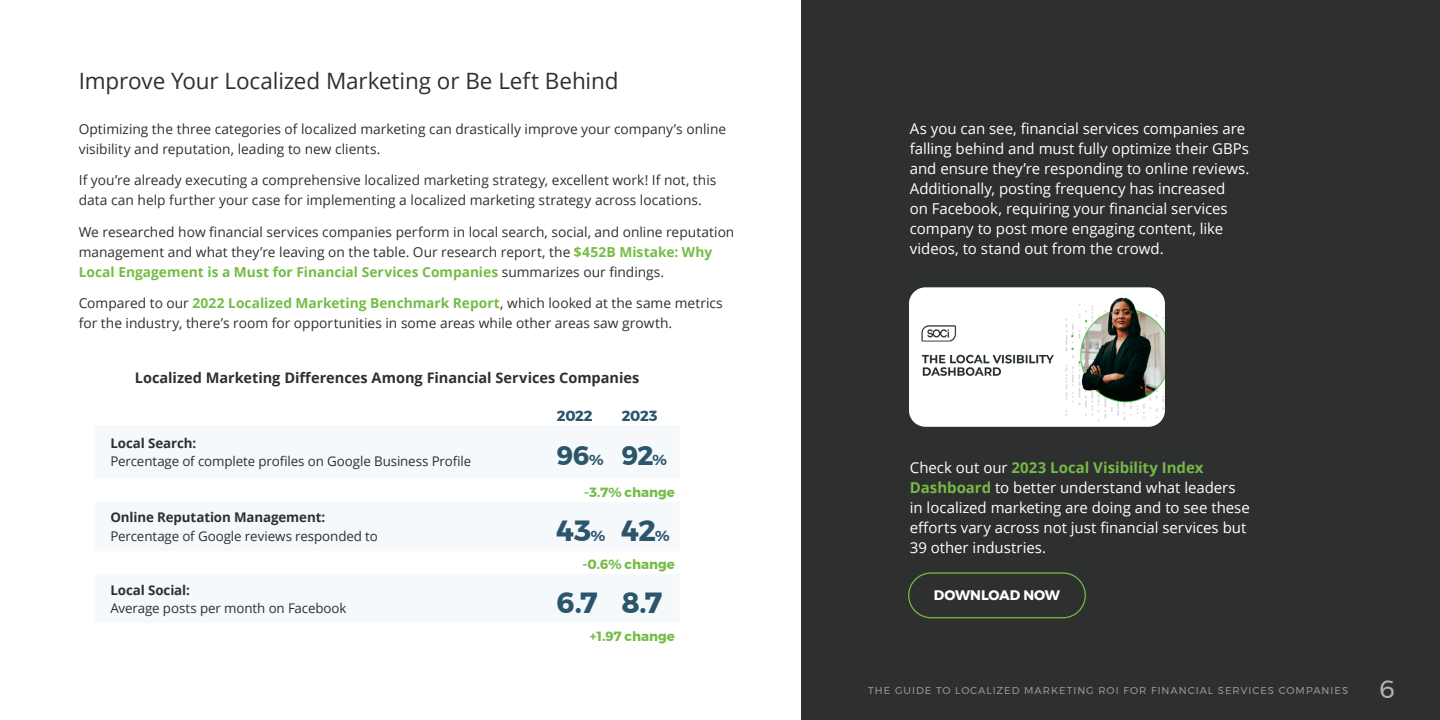
<style>
.page{position:relative;width:1440px;height:720px;background:#fff}
.page>*{position:absolute;margin:0;border:0;box-sizing:border-box;transform-origin:0 0}
.t1{font:700 29.12px "Montserrat";color:#2a556b}
.t2{font:700 26.62px "Montserrat";color:#2a556b}
.t3{font:25px "Montserrat";color:#b3b2b2}
.t4{font:22.5px "Open Sans";letter-spacing:-.005em;color:#2e3030}
.t5{font:15px/20px "Open Sans";letter-spacing:-.005em;color:#fff}
.t6{font:700 14.5px "Open Sans";color:#2e3030}
.t7{font:700 14.5px "Montserrat";letter-spacing:-.025em;color:#2a556b}
.t8{font:13.75px/20px "Open Sans";color:#2e3030}
.t9{font:700 13.75px "Montserrat";letter-spacing:-.005em;color:#fff}
.t10{font:13.38px "Open Sans";letter-spacing:-.005em;color:#2e3030}
.t11{font:700 13.38px "Open Sans";letter-spacing:-.01em;color:#2e3030}
.t12{font:700 13.38px "Montserrat";color:#74bc46}
.t13{font:10px "Montserrat";letter-spacing:.1em;color:#969797}
.s1{font-weight:700;color:#74bc46}
.s2{font-size:14.5px}
.s3{font-weight:700;color:#75b947}
</style>
<div class="page">
<div style="left:801px;top:0;width:639px;height:720px;background:#2e3030"></div>
<div style="left:908px;top:572px;width:178px;height:46px;border:1px solid #74bc46;border-radius:22px"></div>
<img style="left:909px;top:287px;width:256px;height:140px">
<h3 class="t4" style="left:79px;top:66px;width:541px">Improve Your Localized Marketing or Be Left Behind</h3>
<p class="t8" style="left:79px;top:119px;width:649px">Optimizing the three categories of localized marketing can drastically improve your company’s online visibility and reputation, leading to new clients.</p>
<p class="t8" style="left:79px;top:170px;width:639px">If you’re already executing a comprehensive localized marketing strategy, excellent work! If not, this data can help further your case for implementing a localized marketing strategy across locations.</p>
<p class="t8" style="left:79px;top:221px;width:657px">We researched how financial services companies perform in local search, social, and online reputation management and what they’re leaving on the table. Our research report, the <span class="s1">$452B Mistake: Why<br>Local Engagement is a Must for Financial Services Companies</span> summarizes our findings.</p>
<p class="t8" style="left:79px;top:293px;width:646px">Compared to our <span class="s1">2022 Localized Marketing Benchmark Report</span>, which looked at the same metrics for the industry, there’s room for opportunities in some areas while other areas saw growth.</p>
<p class="t6" style="left:135px;top:367px;width:506px">Localized Marketing Differences Among Financial Services Companies</p>
<p class="t7" style="left:557px;top:404px;width:37px">2022</p>
<p class="t7" style="left:622px;top:404px;width:37px">2023</p>
<p class="t11" style="left:110px;top:434px;width:87px">Local Search:</p>
<p class="t10" style="left:110px;top:452px;width:363px">Percentage of complete profiles on Google Business Profile</p>
<h2 class="t2" style="left:557px;top:434px;width:112px">96<span class="s2">%</span> 92<span class="s2">%</span></h2>
<p class="t12" style="left:584px;top:481px;width:92px">-3.7% change</p>
<p class="t11" style="left:110px;top:508px;width:217px">Online Reputation Management:</p>
<p class="t10" style="left:110px;top:527px;width:269px">Percentage of Google reviews responded to</p>
<h1 class="t1" style="left:557px;top:507px;width:114px">43<span class="s2">%</span> 42<span class="s2">%</span></h1>
<p class="t12" style="left:582px;top:553px;width:94px">-0.6% change</p>
<p class="t11" style="left:110px;top:580px;width:81px">Local Social:</p>
<p class="t10" style="left:110px;top:599px;width:238px">Average posts per month on Facebook</p>
<h1 class="t1" style="left:557px;top:579px;width:107px">6.7 8.7</h1>
<p class="t12" style="left:590px;top:625px;width:86px">+1.97 change</p>
<p class="t5" style="left:910px;top:118px;width:341px">As you can see, financial services companies are falling behind and must fully optimize their GBPs and ensure they’re responding to online reviews.<br>Additionally, posting frequency has increased<br>on Facebook, requiring your financial services company to post more engaging content, like videos, to stand out from the crowd.</p>
<p class="t5" style="left:910px;top:457px;width:342px">Check out our <span class="s3">2023 Local Visibility Index Dashboard</span> to better understand what leaders in localized marketing are doing and to see these efforts vary across not just financial services but 39 other industries.</p>
<p class="t9" style="left:934px;top:584px;width:128px">DOWNLOAD NOW</p>
<p class="t13" style="left:868px;top:683px;width:481px">THE GUIDE TO LOCALIZED MARKETING ROI FOR FINANCIAL SERVICES COMPANIES</p>
<h3 class="t3" style="left:1379px;top:670px;width:17px">6</h3>
</div>
